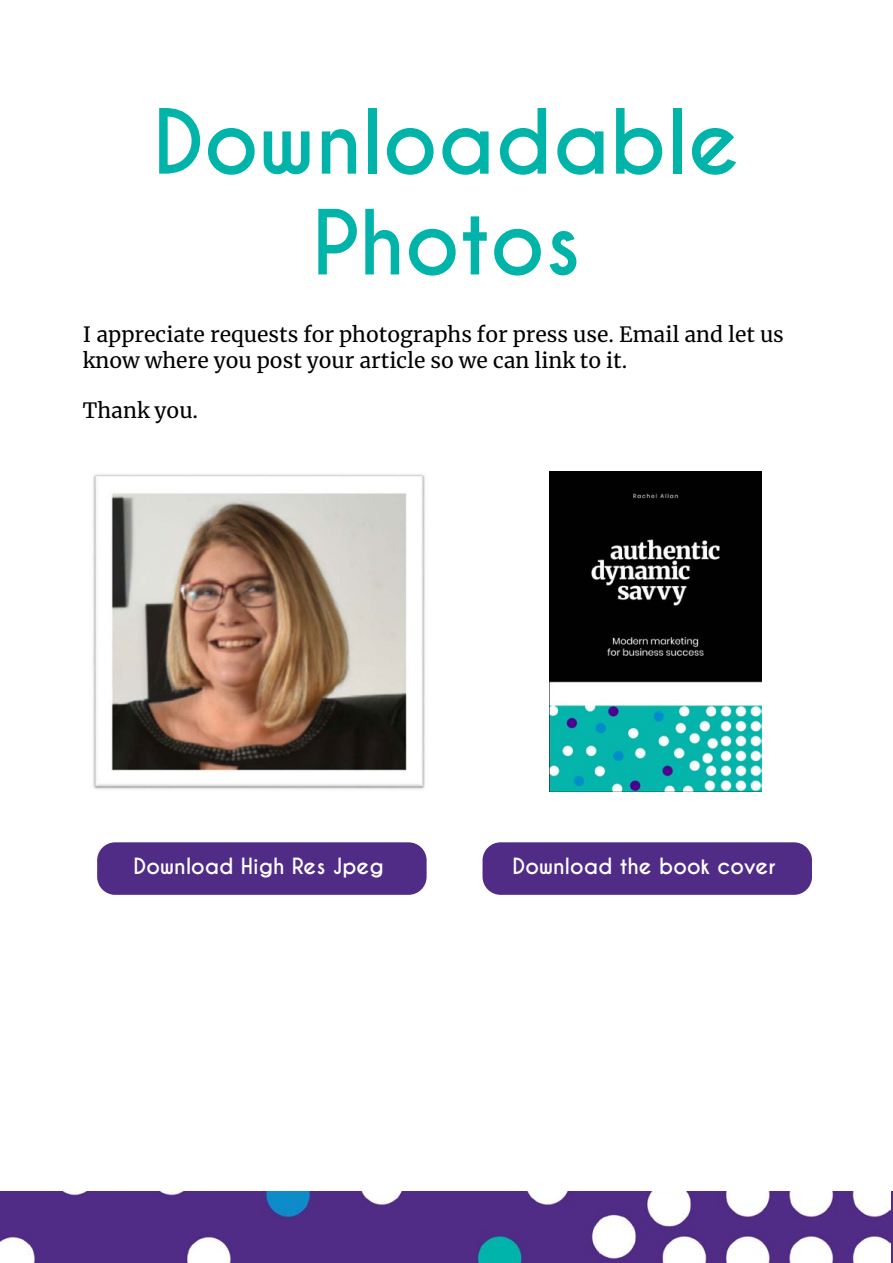
<style>
.page{position:relative;width:893px;height:1263px;background:#fff}
.page>*{position:absolute;margin:0;border:0;box-sizing:border-box;transform-origin:0 0}
.t1{font:700 84px/100.8px "Caviar Dreams";color:#00b4a9;text-align:center}
.t2{font:21px/25.2px "Merriweather";color:#000101}
.t3{font:700 21px "Caviar Dreams";color:#fff}
</style>
<div class="page">
<img style="left:0;top:1191px;width:890px;height:72px">
<img style="left:93px;top:474px;width:332px;height:315px">
<div style="left:97px;top:842px;width:330px;height:53px;background:#502c86;border-radius:18px"></div>
<div style="left:483px;top:842px;width:329px;height:53px;background:#502c86;border-radius:18px"></div>
<img style="left:549px;top:472px;width:212px;height:319px">
<h1 class="t1" style="left:153px;top:94px;width:588px">Downloadable<br>Photos</h1>
<p class="t2" style="left:83px;top:322px;width:702px">I appreciate requests for photographs for press use. Email and let us know where you post your article so we can link to it.</p>
<p class="t2" style="left:83px;top:397px;width:117px">Thank you.</p>
<p class="t3" style="left:134px;top:853px;width:252px">Download High Res Jpeg</p>
<p class="t3" style="left:513px;top:853px;width:265px">Download the book cover</p>
</div>
